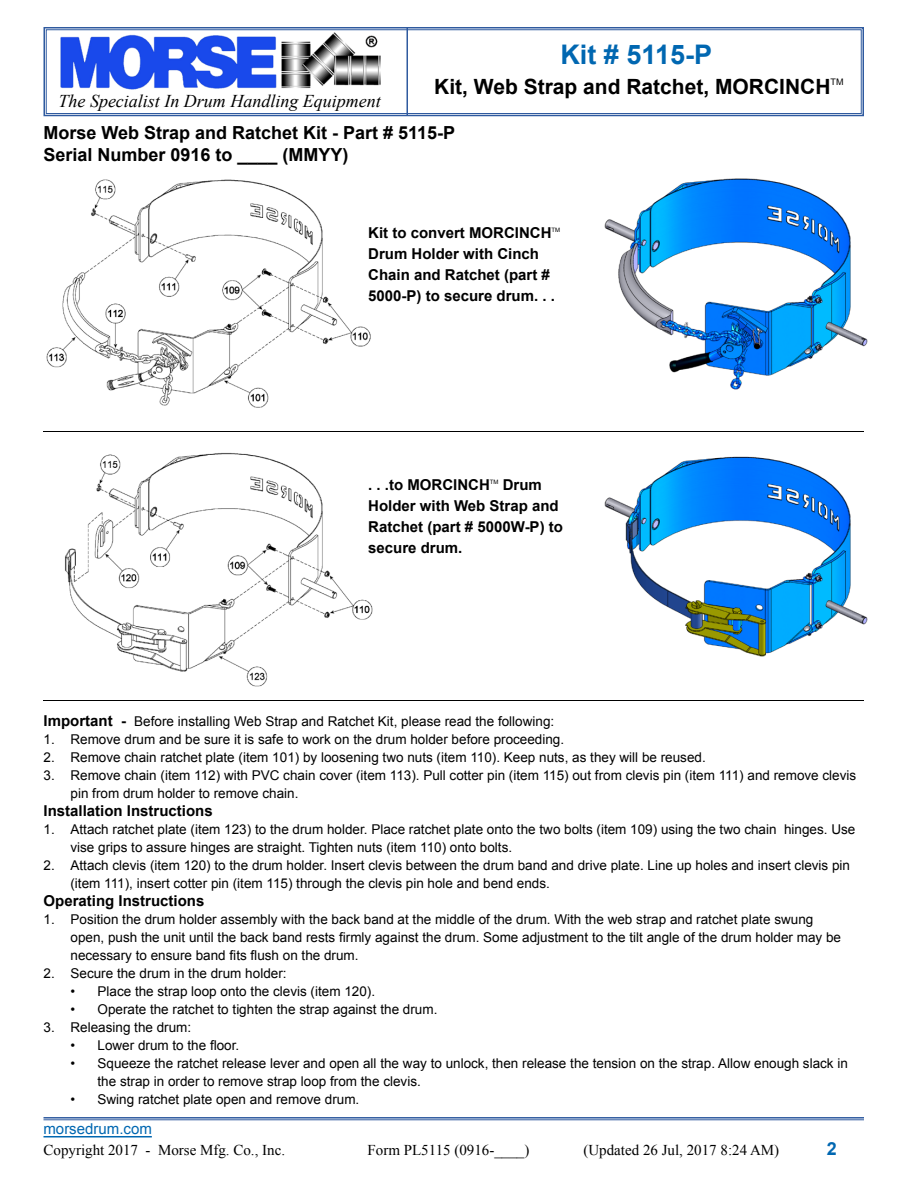
<style>
.page{position:relative;width:918px;height:1188px;background:#fff}
.page>*{position:absolute;margin:0;border:0;box-sizing:border-box;transform-origin:0 0}
.t1{font:700 27px "Arial";color:#0067b1}
.t2{font:700 21px "Arial";color:#000}
.t3{font:700 18px/21.6px "Arial";color:#000}
.t4{font:italic 18px "Times New Roman";color:#000}
.t5{font:700 18px "Arial";color:#0067b1}
.t6{font:700 15px/21px "Arial";color:#000}
.t7{font:15px "Times New Roman";color:#000}
.t8{font:15px "Arial";color:#0067b1}
.t9{font:13.5px/18px "Arial";color:#000}
.t10{font:9px "Arial";color:#000}
.t11{font:6px "Arial";color:#000}
.s1{font-weight:700;font-size:15px}
</style>
<div class="page">
<svg style="left:43px;top:27px;width:821px;height:90px"></svg>
<div style="left:46px;top:29px;width:816px;height:85px;border:1px solid #2f5a9f"></div>
<hr style="left:406px;top:28px;width:2px;height:88px;background:#2f5a9f">
<hr style="left:44px;top:1136px;width:108px;height:1px;background:#0067b1">
<hr style="left:43px;top:1117px;width:821px;height:2px;background:#2f5a9f">
<hr style="left:43px;top:1120px;width:821px;height:1px;background:#2f5a9f">
<img style="left:604px;top:178px;width:264px;height:479px">
<img style="left:46px;top:179px;width:327px;height:508px">
<hr style="left:42px;top:430px;width:824px;height:4px;background:#808080;opacity:.75">
<hr style="left:42px;top:700px;width:824px;height:3px;background:#808080;opacity:.75">
<h1 class="t1" style="left:560px;top:36px;width:153px">Kit # 5115-P</h1>
<h2 class="t2" style="left:434px;top:73px;width:398px">Kit, Web Strap and Ratchet, MORCINCH</h2>
<p class="t10" style="left:831px;top:76px;width:14px">TM</p>
<h3 class="t3" style="left:44px;top:122px;width:413px">Morse Web Strap and Ratchet Kit - Part # 5115-P<br>Serial Number 0916 to ____ (MMYY)</h3>
<h3 class="t4" style="left:58px;top:89px;width:324px">The Specialist In Drum Handling Equipment</h3>
<p class="t6" style="left:368px;top:222px;width:185px">Kit to convert MORCINCH</p>
<p class="t11" style="left:552px;top:226px;width:10px">TM</p>
<p class="t6" style="left:368px;top:243px;width:188px">Drum Holder with Cinch<br>Chain and Ratchet (part #<br>5000-P) to secure drum. . .</p>
<p class="t6" style="left:368px;top:474px;width:123px">. . .to MORCINCH</p>
<p class="t11" style="left:490px;top:478px;width:10px">TM</p>
<p class="t6" style="left:368px;top:474px;width:196px;text-indent:134px">Drum<br>Holder with Web Strap and<br>Ratchet (part # 5000W-P) to secure drum.</p>
<p class="t9" style="left:43px;top:713px;width:512px"><span class="s1">Important -</span> Before installing Web Strap and Ratchet Kit, please read the following:</p>
<p class="t9" style="left:43px;top:731px;width:522px">1. Remove drum and be sure it is safe to work on the drum holder before proceeding.</p>
<p class="t9" style="left:43px;top:749px;width:664px">2. Remove chain ratchet plate (item 101) by loosening two nuts (item 110). Keep nuts, as they will be reused.</p>
<p class="t9" style="left:70px;top:767px;width:787px;text-indent:-27px">3. Remove chain (item 112) with PVC chain cover (item 113). Pull cotter pin (item 115) out from clevis pin (item 111) and remove clevis pin from drum holder to remove chain.</p>
<p class="t6" style="left:44px;top:801px;width:171px">Installation Instructions</p>
<p class="t9" style="left:70px;top:821px;width:786px;text-indent:-27px">1. Attach ratchet plate (item 123) to the drum holder. Place ratchet plate onto the two bolts (item 109) using the two chain hinges. Use vise grips to assure hinges are straight. Tighten nuts (item 110) onto bolts.</p>
<p class="t9" style="left:70px;top:857px;width:781px;text-indent:-27px">2. Attach clevis (item 120) to the drum holder. Insert clevis between the drum band and drive plate. Line up holes and insert clevis pin (item 111), insert cotter pin (item 115) through the clevis pin hole and bend ends.</p>
<p class="t6" style="left:44px;top:891px;width:162px">Operating Instructions</p>
<p class="t9" style="left:70px;top:911px;width:772px;text-indent:-27px">1. Position the drum holder assembly with the back band at the middle of the drum. With the web strap and ratchet plate swung open, push the unit until the back band rests firmly against the drum. Some adjustment to the tilt angle of the drum holder may be necessary to ensure band fits flush on the drum.</p>
<p class="t9" style="left:44px;top:965px;width:245px">2. Secure the drum in the drum holder:</p>
<p class="t9" style="left:70px;top:983px;width:306px">• Place the strap loop onto the clevis (item 120).</p>
<p class="t9" style="left:70px;top:1001px;width:368px">• Operate the ratchet to tighten the strap against the drum.</p>
<p class="t9" style="left:44px;top:1018px;width:149px">3. Releasing the drum:</p>
<p class="t9" style="left:70px;top:1036px;width:170px">• Lower drum to the floor.</p>
<p class="t9" style="left:98px;top:1054px;width:752px;text-indent:-27px">• Squeeze the ratchet release lever and open all the way to unlock, then release the tension on the strap. Allow enough slack in the strap in order to remove strap loop from the clevis.</p>
<p class="t9" style="left:70px;top:1090px;width:290px">• Swing ratchet plate open and remove drum.</p>
<p class="t8" style="left:44px;top:1119px;width:110px">morsedrum.com</p>
<p class="t7" style="left:44px;top:1140px;width:243px">Copyright 2017 - Morse Mfg. Co., Inc.</p>
<p class="t7" style="left:368px;top:1140px;width:163px">Form PL5115 (0916-____)</p>
<p class="t7" style="left:584px;top:1140px;width:197px">(Updated 26 Jul, 2017 8:24 AM)</p>
<h3 class="t5" style="left:827px;top:1137px;width:12px">2</h3>
</div>
